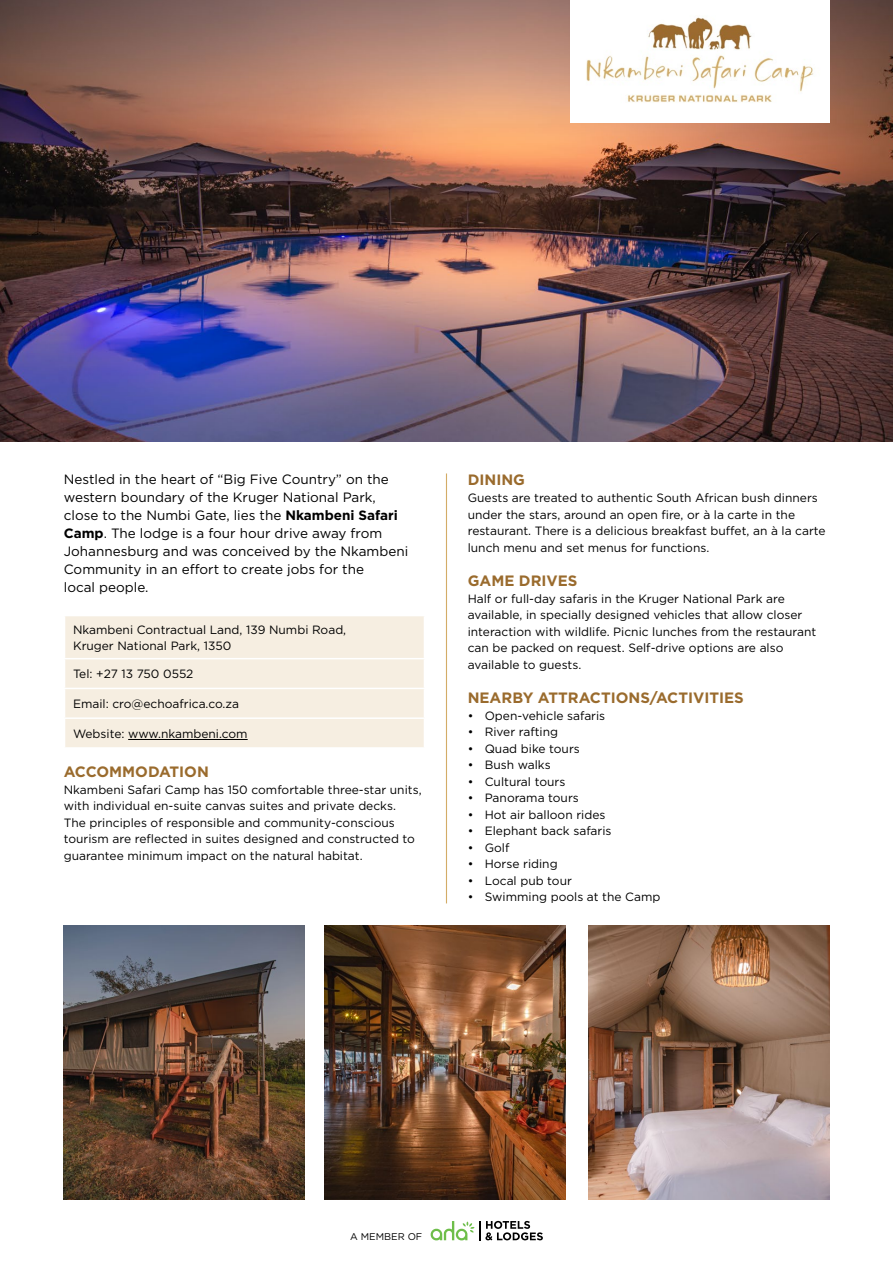
<style>
.page{position:relative;width:893px;height:1263px;background:#fff}
.page>*{position:absolute;margin:0;border:0;box-sizing:border-box;transform-origin:0 0}
.t1{font:700 15px "Gotham";color:#9a6b2d}
.t2{font:13.5px/18px "Gotham";color:#000}
.t3{font:12px/16.5px "Gotham";color:#000}
.t4{font:9.75px "Gotham";color:#000}
.s1{font-weight:700}
</style>
<div class="page">
<svg style="left:431px;top:1221px;width:112px;height:19px"></svg>
<div style="left:65px;top:616px;width:359px;height:131px;background:#f6eee1"></div>
<hr style="left:64px;top:658px;width:361px;height:1px;background:#fff">
<hr style="left:64px;top:688px;width:361px;height:1px;background:#fff">
<hr style="left:64px;top:717px;width:361px;height:2px;background:#fff">
<hr style="left:128px;top:739px;width:120px;height:1px;background:#000">
<hr style="left:446px;top:473px;width:1px;height:430px;background:#d3ac67">
<img style="left:0;top:0;width:893px;height:442px">
<img style="left:325px;top:925px;width:240px;height:274px">
<img style="left:64px;top:925px;width:240px;height:274px">
<img style="left:589px;top:925px;width:240px;height:274px">
<img style="left:571px;top:0;width:258px;height:122px">
<p class="t2" style="left:64px;top:470px;width:346px">Nestled in the heart of “Big Five Country” on the western boundary of the Kruger National Park, close to the Numbi Gate, lies the <span class="s1">Nkambeni Safari Camp</span>. The lodge is a four hour drive away from Johannesburg and was conceived by the Nkambeni Community in an effort to create jobs for the<br>local people.</p>
<p class="t3" style="left:73px;top:621px;width:275px">Nkambeni Contractual Land, 139 Numbi Road,<br>Kruger National Park, 1350</p>
<p class="t3" style="left:73px;top:666px;width:122px">Tel: +27 13 750 0552</p>
<p class="t3" style="left:73px;top:695px;width:168px">Email: cro@echoafrica.co.za</p>
<p class="t3" style="left:73px;top:725px;width:176px">Website: www.nkambeni.com</p>
<p class="t1" style="left:64px;top:762px;width:147px">ACCOMMODATION</p>
<p class="t3" style="left:64px;top:781px;width:359px">Nkambeni Safari Camp has 150 comfortable three-star units, with individual en-suite canvas suites and private decks.<br>The principles of responsible and community-conscious tourism are reflected in suites designed and constructed to guarantee minimum impact on the natural habitat.</p>
<p class="t1" style="left:468px;top:470px;width:59px">DINING</p>
<p class="t3" style="left:468px;top:489px;width:359px">Guests are treated to authentic South African bush dinners under the stars, around an open fire, or à la carte in the restaurant. There is a delicious breakfast buffet, an à la carte lunch menu and set menus for functions.</p>
<p class="t1" style="left:468px;top:571px;width:111px">GAME DRIVES</p>
<p class="t3" style="left:468px;top:590px;width:350px">Half or full-day safaris in the Kruger National Park are available, in specially designed vehicles that allow closer interaction with wildlife. Picnic lunches from the restaurant can be packed on request. Self-drive options are also available to guests.</p>
<p class="t1" style="left:468px;top:688px;width:278px">NEARBY ATTRACTIONS/ACTIVITIES</p>
<p class="t3" style="left:468px;top:707px;width:139px">• Open-vehicle safaris</p>
<p class="t3" style="left:468px;top:723px;width:92px">• River rafting</p>
<p class="t3" style="left:468px;top:740px;width:114px">• Quad bike tours</p>
<p class="t3" style="left:468px;top:756px;width:85px">• Bush walks</p>
<p class="t3" style="left:468px;top:773px;width:99px">• Cultural tours</p>
<p class="t3" style="left:468px;top:789px;width:113px">• Panorama tours</p>
<p class="t3" style="left:468px;top:806px;width:139px">• Hot air balloon rides</p>
<p class="t3" style="left:468px;top:822px;width:145px">• Elephant back safaris</p>
<p class="t3" style="left:468px;top:839px;width:43px">• Golf</p>
<p class="t3" style="left:468px;top:855px;width:91px">• Horse riding</p>
<p class="t3" style="left:468px;top:872px;width:106px">• Local pub tour</p>
<p class="t3" style="left:468px;top:888px;width:194px">• Swimming pools at the Camp</p>
<p class="t4" style="left:350px;top:1231px;width:74px">A MEMBER OF</p>
</div>
